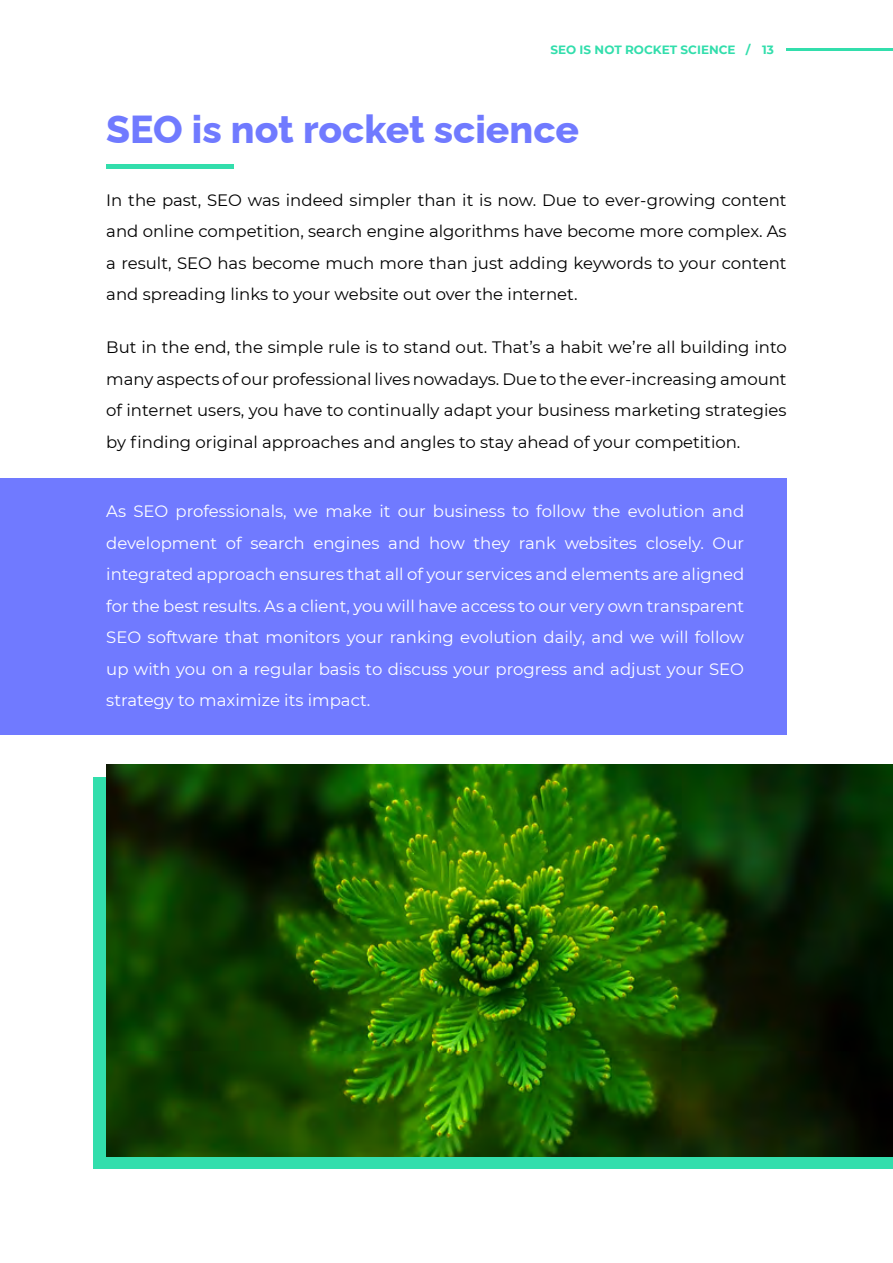
<style>
.page{position:relative;width:893px;height:1263px;background:#fff}
.page>*{position:absolute;margin:0;border:0;box-sizing:border-box;transform-origin:0 0}
.t1{font:800 39px "Raleway";color:#707aff}
.t2{font:16.5px/31.5px "Montserrat";color:#000;text-align:justify}
.t3{font:16.5px/31.5px "Montserrat";color:#fff;text-align:justify}
.t4{font:700 12px "Montserrat";color:#32deac}
</style>
<div class="page">
<hr style="left:787px;top:49px;width:106px;height:2px;background:#32deac">
<hr style="left:106px;top:164px;width:128px;height:4px;background:#32deac">
<div style="left:0;top:478px;width:787px;height:257px;background:#707aff"></div>
<div style="left:94px;top:777px;width:799px;height:392px;background:#32deac"></div>
<img style="left:106px;top:765px;width:787px;height:392px">
<p class="t4" style="left:550px;top:41px;width:225px">SEO IS NOT ROCKET SCIENCE / 13</p>
<h1 class="t1" style="left:106px;top:98px;width:474px">SEO is not rocket science</h1>
<p class="t2" style="left:106px;top:184px;width:682px">In the past, SEO was indeed simpler than it is now. Due to ever-growing content and online competition, search engine algorithms have become more complex. As a result, SEO has become much more than just adding keywords to your content and spreading links to your website out over the internet.</p>
<p class="t2" style="left:106px;top:331px;width:682px">But in the end, the simple rule is to stand out. That’s a habit we’re all building into many aspects of our professional lives nowadays. Due to the ever-increasing amount of internet users, you have to continually adapt your business marketing strategies by finding original approaches and angles to stay ahead of your competition.</p>
<p class="t3" style="left:106px;top:495px;width:639px">As SEO professionals, we make it our business to follow the evolution and development of search engines and how they rank websites closely. Our integrated approach ensures that all of your services and elements are aligned for the best results. As a client, you will have access to our very own transparent SEO software that monitors your ranking evolution daily, and we will follow up with you on a regular basis to discuss your progress and adjust your SEO strategy to maximize its impact.</p>
</div>
